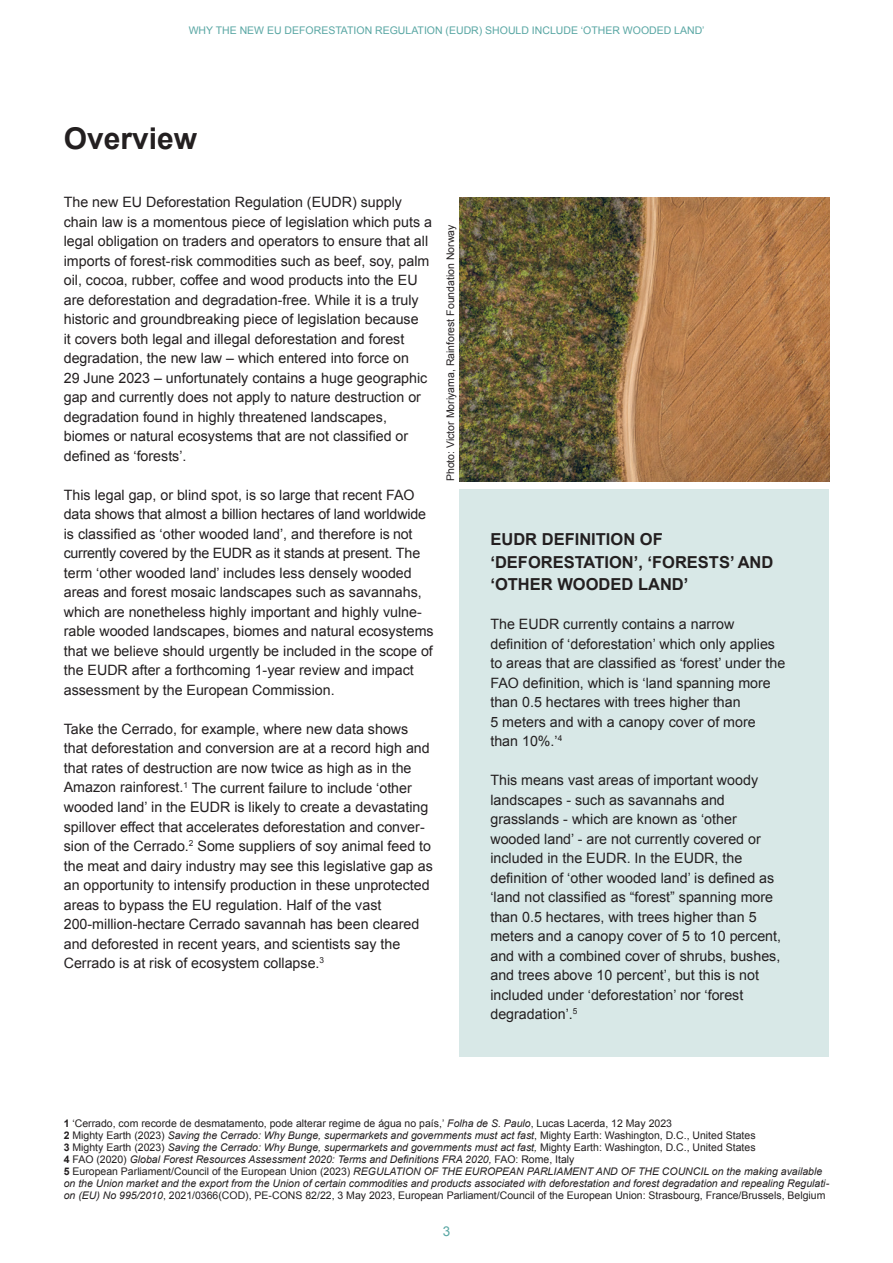
<style>
.page{position:relative;width:893px;height:1263px;background:#fff}
.page>*{position:absolute;margin:0;border:0;box-sizing:border-box;transform-origin:0 0}
.t1{font:700 30px "Arial";color:#231f20}
.t2{font:700 16.5px/22.5px "Arial";color:#231f20}
.t3{font:14.25px/19.5px "Arial";color:#231f20}
.t4{font:13.5px "Arial";color:#58a6a3}
.t5{font:italic 10.5px/12px "Arial";color:#231f20}
.t6{font:10.5px "Arial";color:#58a6a3}
.t7{font:10.5px "Arial";color:#231f20}
.s1{font-weight:700;font-style:normal}
.s2{font-style:normal}
</style>
<div class="page">
<div style="left:459px;top:489px;width:370px;height:568px;background:#d8e8e7"></div>
<img style="left:459px;top:197px;width:370px;height:284px">
<p class="t6" style="left:189px;top:24px;width:517px">WHY THE NEW EU DEFORESTATION REGULATION (EUDR) SHOULD INCLUDE ‘OTHER WOODED LAND’</p>
<h1 class="t1" style="left:64px;top:119px;width:135px">Overview</h1>
<p class="t3" style="left:64px;top:193px;width:370px">The new EU Deforestation Regulation (EUDR) supply chain law is a momentous piece of legislation which puts a legal obligation on traders and operators to ensure that all imports of forest-risk commodities such as beef, soy, palm oil, cocoa, rubber, coffee and wood products into the EU are deforestation and degradation-free. While it is a truly historic and groundbreaking piece of legislation because<br>it covers both legal and illegal deforestation and forest degradation, the new law – which entered into force on<br>29 June 2023 – unfortunately contains a huge geographic gap and currently does not apply to nature destruction or degradation found in highly threatened landscapes, biomes or natural ecosystems that are not classified or defined as ‘forests’.</p>
<p class="t3" style="left:64px;top:485px;width:371px">This legal gap, or blind spot, is so large that recent FAO data shows that almost a billion hectares of land worldwide is classified as ‘other wooded land’, and therefore is not currently covered by the EUDR as it stands at present. The term ‘other wooded land’ includes less densely wooded areas and forest mosaic landscapes such as savannahs, which are nonetheless highly important and highly vulne&shy;rable wooded landscapes, biomes and natural ecosystems that we believe should urgently be included in the scope of the EUDR after a forthcoming 1-year review and impact assessment by the European Commission.</p>
<p class="t3" style="left:64px;top:719px;width:371px">Take the Cerrado, for example, where new data shows that deforestation and conversion are at a record high and that rates of destruction are now twice as high as in the Amazon rainforest.<sup>1</sup> The current failure to include ‘other wooded land’ in the EUDR is likely to create a devastating spillover effect that accelerates deforestation and conver&shy;sion of the Cerrado.<sup>2</sup> Some suppliers of soy animal feed to the meat and dairy industry may see this legislative gap as an opportunity to intensify production in these unprotected areas to bypass the EU regulation. Half of the vast 200-million-hectare Cerrado savannah has been cleared and deforested in recent years, and scientists say the Cerrado is at risk of ecosystem collapse.<sup>3</sup></p>
<p class="t7" style="left:444px;top:481px;width:258px;rotate:-90deg">Photo: Victor Moriyama, Rainforest Foundation Norway</p>
<p class="t2" style="left:490px;top:529px;width:284px">EUDR DEFINITION OF ‘DEFORESTATION’, ‘FORESTS’ AND ‘OTHER WOODED LAND’</p>
<p class="t3" style="left:490px;top:615px;width:296px">The EUDR currently contains a narrow definition of ‘deforestation’ which only applies to areas that are classified as ‘forest’ under the FAO definition, which is ‘land spanning more than 0.5 hectares with trees higher than<br>5 meters and with a canopy cover of more than 10%.’<sup>4</sup></p>
<p class="t3" style="left:490px;top:771px;width:292px">This means vast areas of important woody landscapes - such as savannahs and grasslands - which are known as ‘other wooded land’ - are not currently covered or included in the EUDR. In the EUDR, the definition of ‘other wooded land’ is defined as ‘land not classified as “forest” spanning more than 0.5 hectares, with trees higher than 5 meters and a canopy cover of 5 to 10 percent, and with a combined cover of shrubs, bushes, and trees above 10 percent’, but this is not included under ‘deforestation’ nor ‘forest degradation’.<sup>5</sup></p>
<p class="t5" style="left:64px;top:1117px;width:767px"><span class="s1">1</span> <span class="s2">‘Cerrado, com recorde de desmatamento, pode alterar regime de água no país,’</span> Folha de S. Paulo<span class="s2">, Lucas Lacerda, 12 May 2023<br></span><span class="s1">2</span> <span class="s2">Mighty Earth (2023)</span> Saving the Cerrado: Why Bunge, supermarkets and governments must act fast<span class="s2">, Mighty Earth: Washington, D.C., United States<br></span><span class="s1">3</span> <span class="s2">Mighty Earth (2023)</span> Saving the Cerrado: Why Bunge, supermarkets and governments must act fast, <span class="s2">Mighty Earth: Washington, D.C., United States<br></span><span class="s1">4</span> <span class="s2">FAO (2020)</span> Global Forest Resources Assessment 2020: Terms and Definitions FRA 2020, <span class="s2">FAO: Rome, Italy<br></span><span class="s1">5</span> <span class="s2">European Parliament/Council of the European Union (2023)</span> REGULATION OF THE EUROPEAN PARLIAMENT AND OF THE COUNCIL on the making available on the Union market and the export from the Union of certain commodities and products associated with deforestation and forest degradation and repealing Regulati&shy;on (EU) No 995/2010<span class="s2">, 2021/0366(COD), PE-CONS 82/22, 3 May 2023, European Parliament/Council of the European Union: Strasbourg, France/Brussels, Belgium</span></p>
<p class="t4" style="left:443px;top:1222px;width:9px">3</p>
</div>
